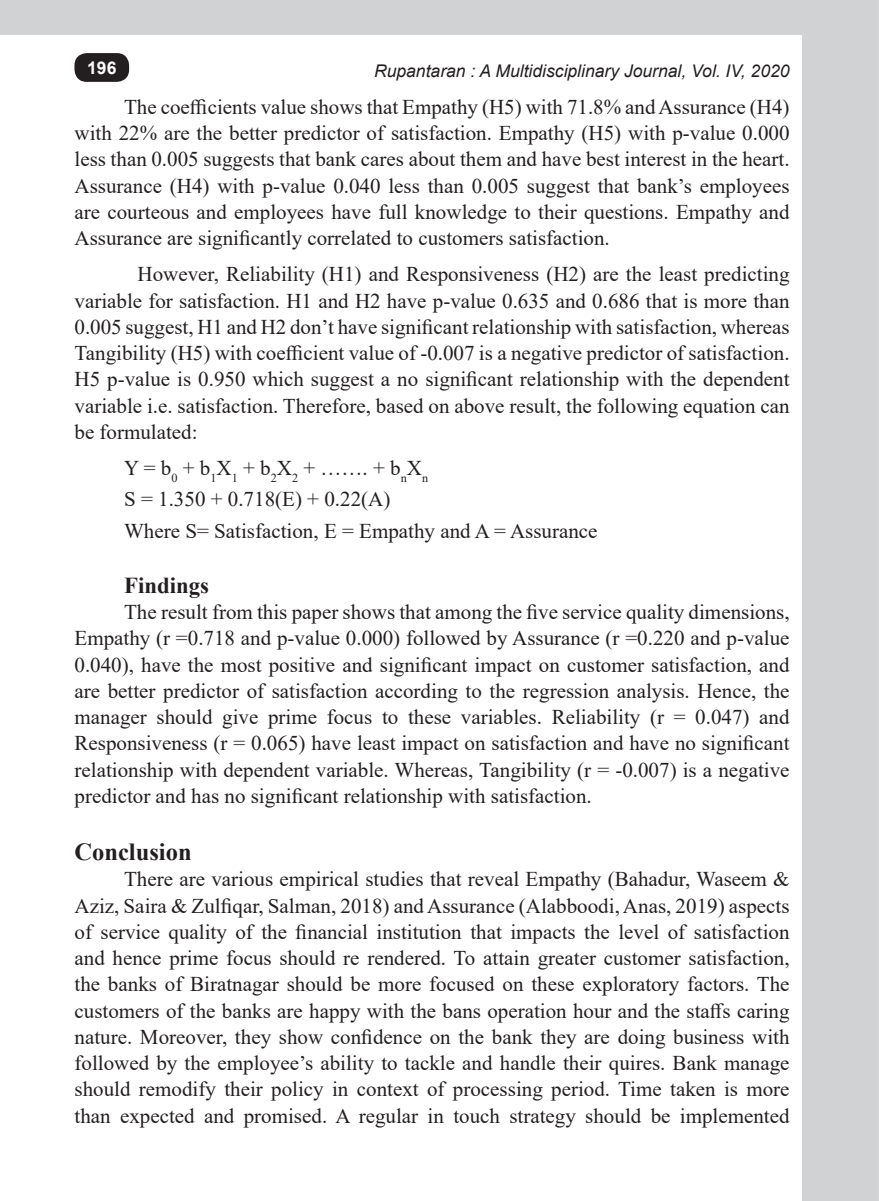
<style>
.page{position:relative;width:879px;height:1201px;background:#fff}
.page>*{position:absolute;margin:0;border:0;box-sizing:border-box;transform-origin:0 0}
.t1{font:700 24.5px "Times New Roman";color:#231f20}
.t2{font:700 22.75px "Times New Roman";color:#231f20}
.t3{font:21px/26.2px "Times New Roman";color:#231f20;text-align:justify}
.t4{font:italic 17.5px "Arial";color:#231f20}
.t5{font:700 17.5px "Arial";color:#fff}
</style>
<div class="page">
<div style="left:801px;top:0;width:77px;height:1200px;background:#d1d2d4"></div>
<div style="left:0;top:0;width:801px;height:35px;background:#d1d2d4"></div>
<div style="left:74px;top:53px;width:55px;height:29px;background:#231f20;border-radius:12px"></div>
<p class="t5" style="left:87px;top:56px;width:31px">196</p>
<p class="t4" style="left:374px;top:59px;width:417px">Rupantaran : A Multidisciplinary Journal, Vol. IV, 2020</p>
<p class="t3" style="left:74px;top:93px;width:716px;text-indent:50px">The coefficients value shows that Empathy (H5) with 71.8% andAssurance (H4) with 22% are the better predictor of satisfaction. Empathy (H5) with p-value 0.000 less than 0.005 suggests that bank cares about them and have best interest in the heart.<br>Assurance (H4) with p-value 0.040 less than 0.005 suggest that bank’s employees are courteous and employees have full knowledge to their questions. Empathy and Assurance are significantly correlated to customers satisfaction.</p>
<p class="t3" style="left:74px;top:260px;width:716px;text-indent:63px">However, Reliability (H1) and Responsiveness (H2) are the least predicting variable for satisfaction. H1 and H2 have p-value 0.635 and 0.686 that is more than 0.005 suggest, H1 and H2 don’t have significant relationship with satisfaction, whereas Tangibility (H5) with coefficient value of -0.007 is a negative predictor of satisfaction.<br>H5 p-value is 0.950 which suggest a no significant relationship with the dependent variable i.e. satisfaction. Therefore, based on above result, the following equation can be formulated:</p>
<p class="t3" style="left:124px;top:454px;width:305px">Y = b<sub>0</sub> + b<sub>1</sub>X<sub>1</sub> + b<sub>2</sub>X<sub>2</sub> + ……. + b<sub>n</sub>X<sub>n</sub></p>
<p class="t3" style="left:124px;top:485px;width:267px">S = 1.350 + 0.718(E) + 0.22(A)</p>
<p class="t3" style="left:124px;top:516px;width:474px">Where S= Satisfaction, E = Empathy and A = Assurance</p>
<p class="t2" style="left:124px;top:569px;width:86px">Findings</p>
<p class="t3" style="left:74px;top:598px;width:716px;text-indent:50px">The result from this paper shows that among the five service quality dimensions, Empathy (r =0.718 and p-value 0.000) followed by Assurance (r =0.220 and p-value 0.040), have the most positive and significant impact on customer satisfaction, and are better predictor of satisfaction according to the regression analysis. Hence, the manager should give prime focus to these variables. Reliability (r = 0.047) and Responsiveness (r = 0.065) have least impact on satisfaction and have no significant relationship with dependent variable. Whereas, Tangibility (r = -0.007) is a negative predictor and has no significant relationship with satisfaction.</p>
<p class="t1" style="left:74px;top:834px;width:119px">Conclusion</p>
<p class="t3" style="left:74px;top:865px;width:716px;text-indent:50px">There are various empirical studies that reveal Empathy (Bahadur, Waseem &amp; Aziz, Saira &amp; Zulfiqar, Salman, 2018) and Assurance (Alabboodi, Anas, 2019) aspects of service quality of the financial institution that impacts the level of satisfaction and hence prime focus should re rendered. To attain greater customer satisfaction, the banks of Biratnagar should be more focused on these exploratory factors. The customers of the banks are happy with the bans operation hour and the staffs caring nature. Moreover, they show confidence on the bank they are doing business with followed by the employee’s ability to tackle and handle their quires. Bank manage should remodify their policy in context of processing period. Time taken is more than expected and promised. A regular in touch strategy should be implemented</p>
</div>
